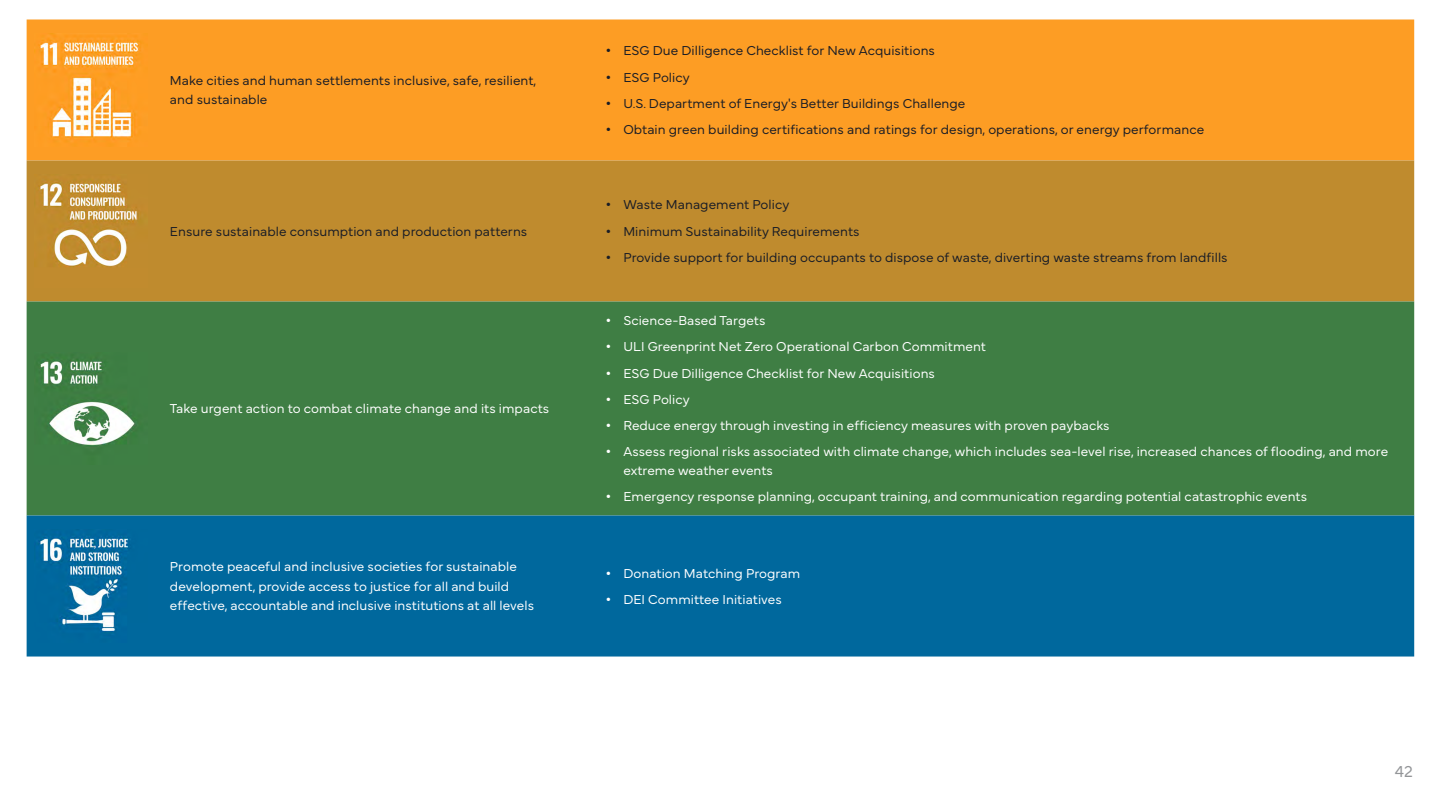
<style>
.page{position:relative;width:1440px;height:810px;background:#fff}
.page>*{position:absolute;margin:0;border:0;box-sizing:border-box;transform-origin:0 0}
.t1{font:300 16.5px "Mundial";color:#939598}
.t2{font:300 13.5px/19.5px "Mundial";letter-spacing:.005em;color:#fff}
.t3{font:300 13.5px/19.5px "Mundial";letter-spacing:.005em;color:#1a1d26}
.s1{font-family:"Andale Mono";font-weight:400}
</style>
<div class="page">
<div style="left:27px;top:20px;width:1387px;height:140px;background:#fd9d24"></div>
<div style="left:27px;top:160px;width:1387px;height:142px;background:#bf8b2e"></div>
<div style="left:27px;top:302px;width:1387px;height:214px;background:#3f7e44"></div>
<div style="left:27px;top:516px;width:1387px;height:141px;background:#00689d"></div>
<img style="left:35px;top:34px;width:112px;height:112px">
<img style="left:35px;top:175px;width:112px;height:112px">
<img style="left:35px;top:352px;width:112px;height:113px">
<img style="left:35px;top:530px;width:112px;height:112px">
<p class="t3" style="left:170px;top:69px;width:368px">Make cities and human settlements inclusive, safe, resilient, and sustainable</p>
<p class="t3" style="left:170px;top:220px;width:359px">Ensure sustainable consumption and production patterns</p>
<p class="t2" style="left:170px;top:398px;width:381px">Take urgent action to combat climate change and its impacts</p>
<p class="t3" style="left:605px;top:40px;width:332px"><span class="s1">•</span> ESG Due Dilligence Checklist for New Acquisitions</p>
<p class="t3" style="left:605px;top:66px;width:87px"><span class="s1">•</span> ESG Policy</p>
<p class="t3" style="left:605px;top:92px;width:362px"><span class="s1">•</span> U.S. Department of Energy's Better Buildings Challenge</p>
<p class="t3" style="left:605px;top:118px;width:601px"><span class="s1">•</span> Obtain green building certifications and ratings for design, operations, or energy performance</p>
<p class="t3" style="left:605px;top:194px;width:186px"><span class="s1">•</span> Waste Management Policy</p>
<p class="t3" style="left:605px;top:220px;width:256px"><span class="s1">•</span> Minimum Sustainability Requirements</p>
<p class="t3" style="left:605px;top:246px;width:625px"><span class="s1">•</span> Provide support for building occupants to dispose of waste, diverting waste streams from landfills</p>
<p class="t2" style="left:605px;top:309px;width:162px"><span class="s1">•</span> Science-Based Targets</p>
<p class="t2" style="left:605px;top:336px;width:383px"><span class="s1">•</span> ULI Greenprint Net Zero Operational Carbon Commitment</p>
<p class="t2" style="left:605px;top:362px;width:332px"><span class="s1">•</span> ESG Due Dilligence Checklist for New Acquisitions</p>
<p class="t2" style="left:605px;top:388px;width:87px"><span class="s1">•</span> ESG Policy</p>
<p class="t2" style="left:605px;top:414px;width:507px"><span class="s1">•</span> Reduce energy through investing in efficiency measures with proven paybacks</p>
<p class="t2" style="left:623px;top:441px;width:766px;line-height:18.8px;text-indent:-19px"><span class="s1">•</span> Assess regional risks associated with climate change, which includes sea-level rise, increased chances of flooding, and more extreme weather events</p>
<p class="t2" style="left:605px;top:486px;width:704px"><span class="s1">•</span> Emergency response planning, occupant training, and communication regarding potential catastrophic events</p>
<p class="t2" style="left:170px;top:556px;width:366px">Promote peaceful and inclusive societies for sustainable development, provide access to justice for all and build effective, accountable and inclusive institutions at all levels</p>
<p class="t2" style="left:605px;top:562px;width:197px"><span class="s1">•</span> Donation Matching Program</p>
<p class="t2" style="left:605px;top:588px;width:179px"><span class="s1">•</span> DEI Committee Initiatives</p>
<p class="t1" style="left:1395px;top:759px;width:20px">42</p>
</div>
